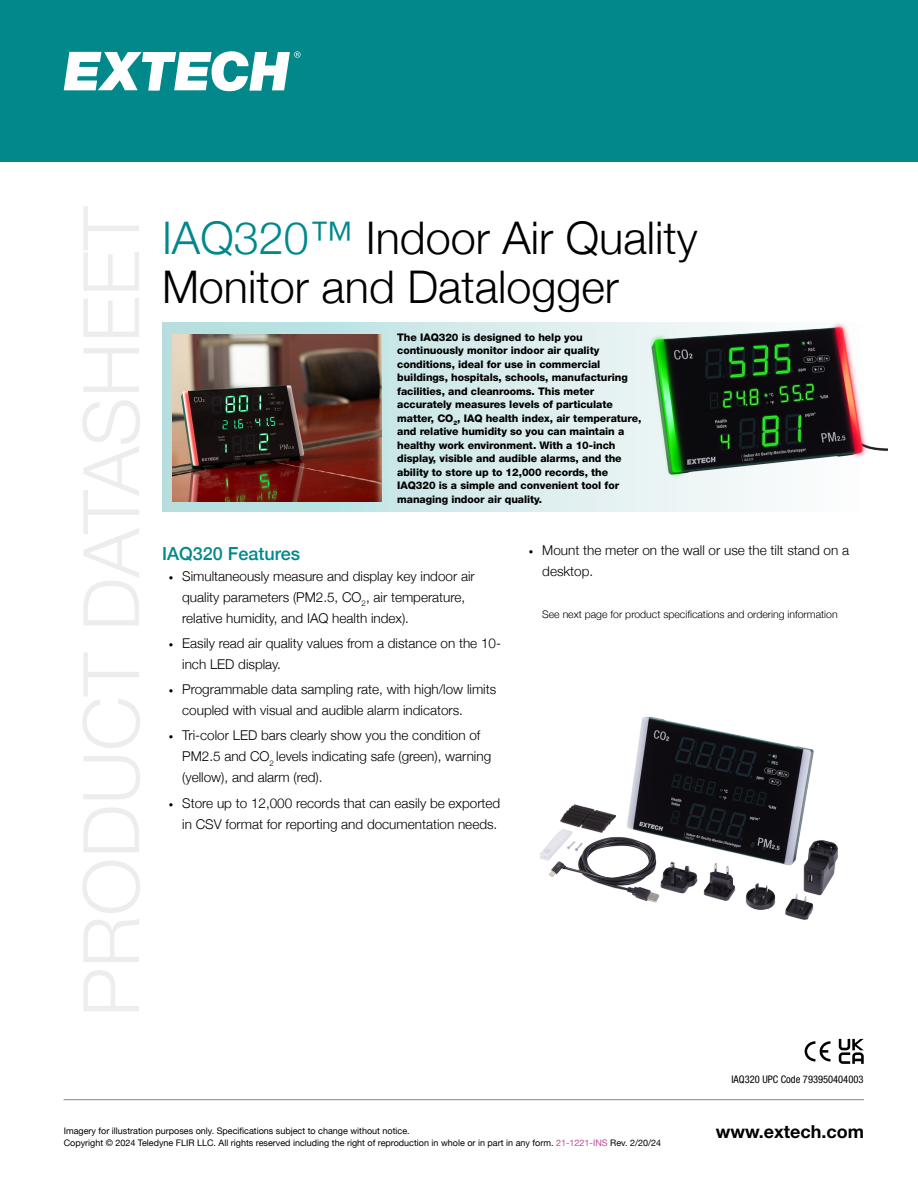
<style>
.page{position:relative;width:918px;height:1188px;background:#fff}
.page>*{position:absolute;margin:0;border:0;box-sizing:border-box;transform-origin:0 0}
.t1{font:300 45px/49.5px "Helvetica Neue";color:#000}
.t2{font:500 18px "Helvetica Neue";color:#00888a}
.t3{font:700 18px "Helvetica Neue LT Std";color:#000}
.t4{font:300 13.5px/21px "Helvetica Neue";color:#000}
.t5{font:800 10.5px/13.5px "Helvetica Neue LT Std";letter-spacing:-.005em;color:#000}
.t6{font:300 10.5px "Helvetica Neue";color:#000}
.t7{font:condensed 10.5px "Helvetica Neue LT Pro";color:#000}
.t8{font:9px/12px "Helvetica Neue";color:#000}
.s1{color:#00888a}
.s2{font-family:"Helvetica Neue LT Pro";font-weight:900}
.s3{color:#bf4995}
</style>
<div class="page">
<div style="left:0;top:0;width:918px;height:162px;background:#00888a"></div>
<svg style="left:64px;top:51px;width:237px;height:41px"></svg>
<hr style="left:64px;top:1099px;width:800px;height:1px;background:#9d9d9c">
<div style="left:162px;top:323px;width:702px;height:189px;background:linear-gradient(to right,#afdcdc,#fffefe)"></div>
<svg style="left:805px;top:1041px;width:25px;height:20px"></svg>
<img style="left:173px;top:334px;width:208px;height:168px">
<img style="left:649px;top:322px;width:239px;height:171px">
<img style="left:539px;top:716px;width:299px;height:204px">
<svg style="left:839px;top:1039px;width:25px;height:25px"></svg>
<h1 class="t1" style="left:162px;top:209px;width:537px"><span class="s1">IAQ320™</span> Indoor Air Quality<br>Monitor and Datalogger</h1>
<p class="t5" style="left:397px;top:330px;width:246px">The IAQ320 is designed to help you continuously monitor indoor air quality conditions, ideal for use in commercial buildings, hospitals, schools, manufacturing facilities, and cleanrooms. This meter accurately measures levels of particulate matter, CO<sub>2</sub>, IAQ health index, air temperature, and relative humidity so you can maintain a healthy work environment. With a 10-inch display, visible and audible alarms, and the ability to store up to 12,000 records, the IAQ320 is a simple and convenient tool for managing indoor air quality.</p>
<h2 class="t2" style="left:162px;top:539px;width:140px">IAQ320 Features</h2>
<p class="t4" style="left:182px;top:564px;width:294px;text-indent:-13px"><span class="s2">·</span> Simultaneously measure and display key indoor air quality parameters (PM2.5, CO<sub>2</sub>, air temperature, relative humidity, and IAQ health index).</p>
<p class="t4" style="left:182px;top:632px;width:320px;text-indent:-14px"><span class="s2">·</span> Easily read air quality values from a distance on the 10- inch LED display.</p>
<p class="t4" style="left:182px;top:678px;width:316px;text-indent:-14px"><span class="s2">·</span> Programmable data sampling rate, with high/low limits coupled with visual and audible alarm indicators.</p>
<p class="t4" style="left:182px;top:724px;width:311px;text-indent:-14px"><span class="s2">·</span> Tri-color LED bars clearly show you the condition of<br>PM2.5 and CO<sub>2</sub> levels indicating safe (green), warning (yellow), and alarm (red).</p>
<p class="t4" style="left:169px;top:791px;width:333px;text-align:right"><span class="s2">·</span> Store up to 12,000 records that can easily be exported in CSV format for reporting and documentation needs.</p>
<p class="t4" style="left:542px;top:539px;width:308px;text-indent:-14px"><span class="s2">·</span> Mount the meter on the wall or use the tilt stand on a desktop.</p>
<p class="t6" style="left:542px;top:606px;width:297px">See next page for product specifications and ordering information</p>
<p class="t7" style="left:731px;top:1073px;width:134px">IAQ320 UPC Code 793950404003</p>
<p class="t8" style="left:64px;top:1125px;width:599px">Imagery for illustration purposes only. Specifications subject to change without notice.<br>Copyright © 2024 Teledyne FLIR LLC. All rights reserved including the right of reproduction in whole or in part in any form. <span class="s3">21-1221-INS</span> Rev. 2/20/24</p>
<h2 class="t3" style="left:716px;top:1120px;width:150px">www.extech.com</h2>
</div>
